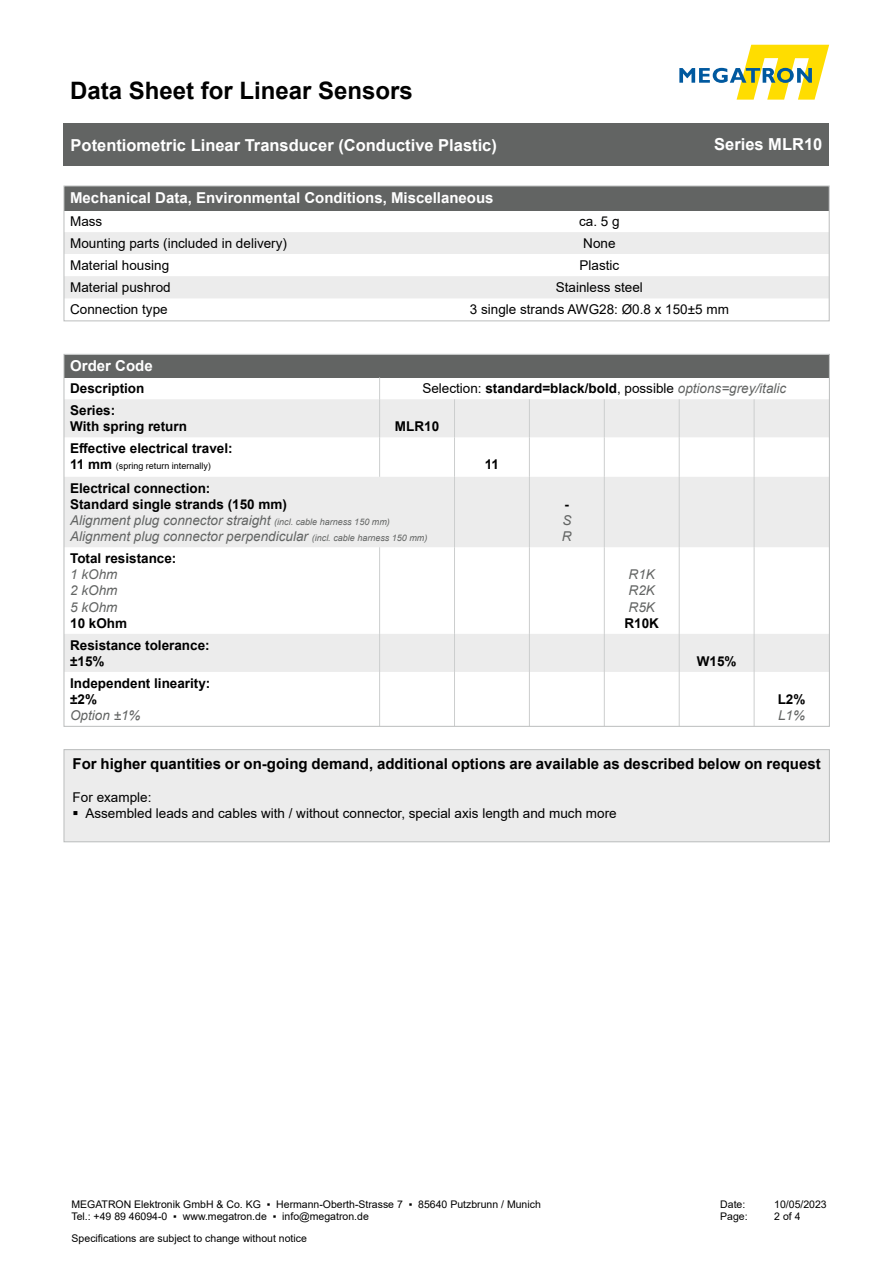
<style>
.page{position:relative;width:893px;height:1263px;background:#fff}
.page>*{position:absolute;margin:0;border:0;box-sizing:border-box;transform-origin:0 0}
.t1{font:700 24px "Arial";color:#000}
.t2{font:700 16.5px "Arial";color:#fff}
.t3{font:700 15px "Arial";color:#000}
.t4{font:700 15px "Arial";color:#fff}
.t5{font:13.5px "Arial";color:#000}
.t6{font:700 13.5px "Arial";color:#000}
.t7{font:italic 13.5px "Arial";color:#626463}
.t8{font:10.5px/12.6px "Arial";color:#000}
.t9{font:9px "Arial";color:#000}
.s1{font-weight:700}
.s2{font-style:italic;color:#626463}
.s3{font-weight:700;font-size:13.5px}
.s4{font-size:9px}
</style>
<div class="page">
<div style="left:64px;top:123px;width:765px;height:43px;background:#626463"></div>
<svg style="left:679px;top:45px;width:150px;height:55px"></svg>
<div style="left:64px;top:750px;width:765px;height:92px;background:#ececec"></div>
<div style="left:64px;top:749px;width:766px;height:93px;border:1px solid #bbbdbd"></div>
<div style="left:64px;top:186px;width:765px;height:24px;background:#626463"></div>
<svg style="left:66px;top:232px;width:761px;height:66px;fill:#ececec"></svg>
<div style="left:64px;top:186px;width:765px;height:135px;border:1px solid #bbbdbd"></div>
<div style="left:64px;top:354px;width:765px;height:23px;background:#626463"></div>
<svg style="left:66px;top:399px;width:762px;height:273px;fill:#ececec"></svg>
<svg style="left:379px;top:377px;width:1px;height:22px"></svg>
<hr style="left:379px;top:399px;width:1px;height:38px;background:#cccece">
<hr style="left:454px;top:399px;width:1px;height:38px;background:#cccece">
<hr style="left:529px;top:399px;width:1px;height:38px;background:#cccece">
<hr style="left:604px;top:399px;width:1px;height:38px;background:#cccece">
<hr style="left:679px;top:399px;width:1px;height:38px;background:#cccece">
<hr style="left:754px;top:399px;width:1px;height:38px;background:#cccece">
<hr style="left:379px;top:437px;width:1px;height:40px;background:#cccece">
<hr style="left:454px;top:437px;width:1px;height:40px;background:#cccece">
<hr style="left:529px;top:437px;width:1px;height:40px;background:#cccece">
<hr style="left:604px;top:437px;width:1px;height:40px;background:#cccece">
<hr style="left:679px;top:437px;width:1px;height:40px;background:#cccece">
<hr style="left:754px;top:437px;width:1px;height:40px;background:#cccece">
<hr style="left:454px;top:477px;width:1px;height:70px;background:#cccece">
<hr style="left:529px;top:477px;width:1px;height:70px;background:#cccece">
<hr style="left:604px;top:477px;width:1px;height:70px;background:#cccece">
<hr style="left:679px;top:477px;width:1px;height:70px;background:#cccece">
<hr style="left:754px;top:477px;width:1px;height:70px;background:#cccece">
<hr style="left:379px;top:547px;width:1px;height:87px;background:#cccece">
<hr style="left:454px;top:547px;width:1px;height:87px;background:#cccece">
<hr style="left:529px;top:547px;width:1px;height:87px;background:#cccece">
<hr style="left:604px;top:547px;width:1px;height:87px;background:#cccece">
<hr style="left:679px;top:547px;width:1px;height:87px;background:#cccece">
<hr style="left:754px;top:547px;width:1px;height:87px;background:#cccece">
<hr style="left:379px;top:634px;width:1px;height:38px;background:#cccece">
<hr style="left:454px;top:634px;width:1px;height:38px;background:#cccece">
<hr style="left:529px;top:634px;width:1px;height:38px;background:#cccece">
<hr style="left:604px;top:634px;width:1px;height:38px;background:#cccece">
<hr style="left:679px;top:634px;width:1px;height:38px;background:#cccece">
<hr style="left:754px;top:634px;width:1px;height:38px;background:#cccece">
<hr style="left:379px;top:672px;width:1px;height:54px;background:#cccece">
<hr style="left:454px;top:672px;width:1px;height:54px;background:#cccece">
<hr style="left:529px;top:672px;width:1px;height:54px;background:#cccece">
<hr style="left:604px;top:672px;width:1px;height:54px;background:#cccece">
<hr style="left:679px;top:672px;width:1px;height:54px;background:#cccece">
<hr style="left:754px;top:672px;width:1px;height:54px;background:#cccece">
<h1 class="t1" style="left:70px;top:73px;width:344px">Data Sheet for Linear Sensors</h1>
<p class="t2" style="left:71px;top:133px;width:428px">Potentiometric Linear Transducer (Conductive Plastic)</p>
<p class="t2" style="left:714px;top:133px;width:110px">Series MLR10</p>
<p class="t4" style="left:70px;top:187px;width:425px">Mechanical Data, Environmental Conditions, Miscellaneous</p>
<p class="t5" style="left:70px;top:212px;width:34px">Mass</p>
<p class="t5" style="left:579px;top:212px;width:42px">ca. 5 g</p>
<p class="t5" style="left:70px;top:234px;width:218px">Mounting parts (included in delivery)</p>
<p class="t5" style="left:583px;top:234px;width:34px">None</p>
<p class="t5" style="left:70px;top:256px;width:101px">Material housing</p>
<p class="t5" style="left:579px;top:256px;width:41px">Plastic</p>
<p class="t5" style="left:70px;top:278px;width:102px">Material pushrod</p>
<p class="t5" style="left:556px;top:278px;width:89px">Stainless steel</p>
<p class="t5" style="left:70px;top:300px;width:99px">Connection type</p>
<p class="t5" style="left:470px;top:300px;width:261px">3 single strands AWG28: Ø0.8 x 150±5 mm</p>
<p class="t4" style="left:70px;top:356px;width:84px">Order Code</p>
<p class="t6" style="left:70px;top:379px;width:76px">Description</p>
<p class="t5" style="left:422px;top:379px;width:365px">Selection: <span class="s1">standard=black/bold</span>, possible <span class="s2">options=grey/italic</span></p>
<p class="t6" style="left:70px;top:401px;width:47px">Series:</p>
<p class="t6" style="left:70px;top:417px;width:118px">With spring return</p>
<p class="t6" style="left:395px;top:417px;width:46px">MLR10</p>
<p class="t6" style="left:70px;top:439px;width:164px">Effective electrical travel:</p>
<p class="t9" style="left:70px;top:460px;width:142px"><span class="s3">11 mm</span> (spring return internally)</p>
<p class="t6" style="left:485px;top:455px;width:16px">11</p>
<p class="t6" style="left:70px;top:478px;width:142px">Electrical connection:</p>
<p class="t6" style="left:70px;top:495px;width:218px">Standard single strands (150 mm)</p>
<p class="t7" style="left:70px;top:512px;width:321px">Alignment plug connector straight <span class="s4">(incl. cable harness 150 mm)</span></p>
<p class="t7" style="left:70px;top:528px;width:359px">Alignment plug connector perpendicular <span class="s4">(incl. cable harness 150 mm)</span></p>
<p class="t6" style="left:565px;top:495px;width:6px">-</p>
<p class="t7" style="left:562px;top:512px;width:11px">S</p>
<p class="t7" style="left:562px;top:528px;width:11px">R</p>
<p class="t6" style="left:70px;top:549px;width:108px">Total resistance:</p>
<p class="t7" style="left:70px;top:566px;width:49px">1 kOhm</p>
<p class="t7" style="left:70px;top:582px;width:49px">2 kOhm</p>
<p class="t7" style="left:70px;top:598px;width:49px">5 kOhm</p>
<p class="t6" style="left:70px;top:614px;width:59px">10 kOhm</p>
<p class="t7" style="left:629px;top:566px;width:28px">R1K</p>
<p class="t7" style="left:629px;top:582px;width:28px">R2K</p>
<p class="t7" style="left:629px;top:598px;width:28px">R5K</p>
<p class="t6" style="left:624px;top:614px;width:36px">R10K</p>
<p class="t6" style="left:70px;top:635px;width:141px">Resistance tolerance:</p>
<p class="t6" style="left:70px;top:652px;width:36px">±15%</p>
<p class="t6" style="left:697px;top:652px;width:41px">W15%</p>
<p class="t6" style="left:70px;top:673px;width:142px">Independent linearity:</p>
<p class="t6" style="left:70px;top:690px;width:28px">±2%</p>
<p class="t7" style="left:70px;top:707px;width:72px">Option ±1%</p>
<p class="t6" style="left:778px;top:690px;width:29px">L2%</p>
<p class="t7" style="left:778px;top:707px;width:29px">L1%</p>
<p class="t3" style="left:73px;top:753px;width:749px">For higher quantities or on-going demand, additional options are available as described below on request</p>
<p class="t5" style="left:73px;top:788px;width:80px">For example:</p>
<p class="t5" style="left:85px;top:804px;width:533px">Assembled leads and cables with / without connector, special axis length and much more</p>
<p class="t8" style="left:71px;top:1198px;width:471px">MEGATRON Elektronik GmbH &amp; Co. KG ▪ Hermann-Oberth-Strasse 7 ▪ 85640 Putzbrunn / Munich<br>Tel.: +49 89 46094-0 ▪ www.megatron.de ▪ info@megatron.de</p>
<p class="t8" style="left:720px;top:1198px;width:27px">Date:</p>
<p class="t8" style="left:774px;top:1198px;width:54px">10/05/2023</p>
<p class="t8" style="left:720px;top:1210px;width:29px">Page:</p>
<p class="t8" style="left:774px;top:1210px;width:28px">2 of 4</p>
<p class="t8" style="left:72px;top:1232px;width:237px">Specifications are subject to change without notice</p>
</div>
